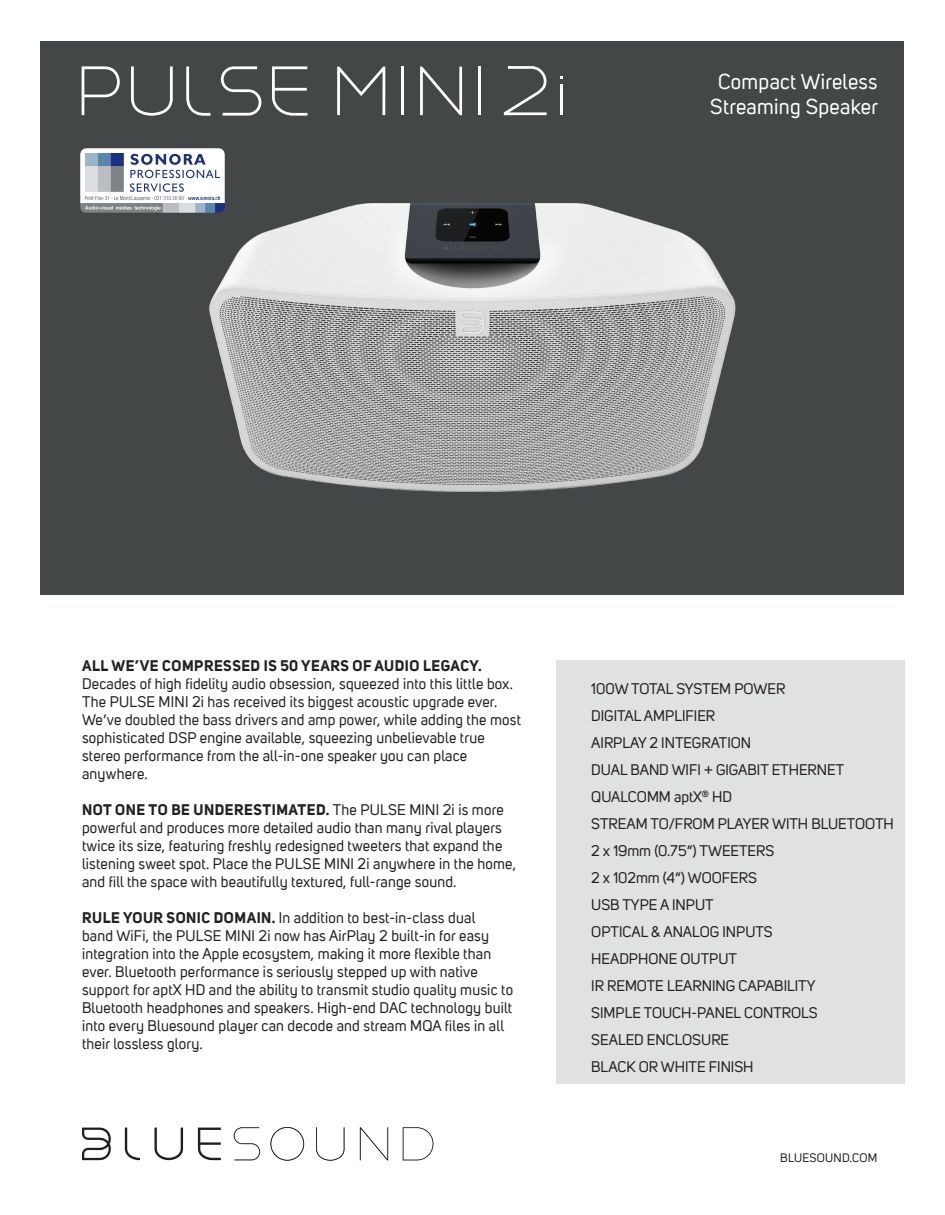
<style>
.page{position:relative;width:945px;height:1215px;background:#fff}
.page>*{position:absolute;margin:0;border:0;box-sizing:border-box;transform-origin:0 0}
.t1{font:21px/25.2px "Uni Sans";letter-spacing:.015em;color:#fff;text-align:center}
.t2{font:15px/18px "Uni Sans";letter-spacing:.015em;color:#231f20}
.t3{font:12px "Uni Sans";letter-spacing:.02em;color:#231f20}
.s1{font-weight:700}
</style>
<div class="page">
<div style="left:556px;top:660px;width:348px;height:423px;background:#e0e1e1"></div>
<div style="left:40px;top:41px;width:864px;height:554px;background:#444747"></div>
<svg style="left:154px;top:1128px;width:29px;height:32px"></svg>
<svg style="left:125px;top:1128px;width:15px;height:32px"></svg>
<svg style="left:82px;top:1128px;width:29px;height:32px"></svg>
<svg style="left:316px;top:1127px;width:29px;height:34px"></svg>
<svg style="left:270px;top:1127px;width:34px;height:34px"></svg>
<svg style="left:403px;top:1127px;width:30px;height:33px"></svg>
<svg style="left:234px;top:1127px;width:26px;height:33px"></svg>
<svg style="left:198px;top:1128px;width:23px;height:32px"></svg>
<svg style="left:360px;top:1127px;width:28px;height:33px"></svg>
<img style="left:209px;top:182px;width:527px;height:310px">
<hr style="left:560px;top:85px;width:3px;height:30px;background:#fff">
<svg style="left:504px;top:66px;width:43px;height:49px"></svg>
<hr style="left:478px;top:67px;width:3px;height:48px;background:#fff">
<svg style="left:337px;top:67px;width:48px;height:48px"></svg>
<hr style="left:401px;top:67px;width:3px;height:48px;background:#fff">
<svg style="left:420px;top:67px;width:42px;height:48px"></svg>
<svg style="left:186px;top:66px;width:24px;height:50px"></svg>
<svg style="left:82px;top:66px;width:38px;height:49px"></svg>
<svg style="left:272px;top:66px;width:35px;height:50px"></svg>
<svg style="left:131px;top:66px;width:42px;height:50px"></svg>
<svg style="left:221px;top:66px;width:40px;height:50px"></svg>
<img style="left:80px;top:149px;width:144px;height:64px">
<p class="t1" style="left:710px;top:69px;width:169px">Compact Wireless<br>Streaming Speaker</p>
<p class="t2" style="left:82px;top:657px;width:441px"><span class="s1">ALL WE’VE COMPRESSED IS 50 YEARS OF AUDIO LEGACY.<br></span>Decades of high fidelity audio obsession, squeezed into this little box.<br>The PULSE MINI 2i has received its biggest acoustic upgrade ever.<br>We’ve doubled the bass drivers and amp power, while adding the most</p>
<p class="t2" style="left:82px;top:729px;width:404px">sophisticated DSP engine available, squeezing unbelievable true stereo performance from the all-in-one speaker you can place anywhere.</p>
<p class="t2" style="left:82px;top:801px;width:436px"><span class="s1">NOT ONE TO BE UNDERESTIMATED.</span> The PULSE MINI 2i is more powerful and produces more detailed audio than many rival players twice its size, featuring freshly redesigned tweeters that expand the listening sweet spot. Place the PULSE MINI 2i anywhere in the home, and fill the space with beautifully textured, full-range sound.</p>
<p class="t2" style="left:82px;top:909px;width:433px"><span class="s1">RULE YOUR SONIC DOMAIN.</span> In addition to best-in-class dual<br>band WiFi, the PULSE MINI 2i now has AirPlay 2 built-in for easy integration into the Apple ecosystem, making it more flexible than ever. Bluetooth performance is seriously stepped up with native support for aptX HD and the ability to transmit studio quality music to Bluetooth headphones and speakers. High-end DAC technology built into every Bluesound player can decode and stream MQA files in all their lossless glory.</p>
<p class="t2" style="left:591px;top:680px;width:196px">100W TOTAL SYSTEM POWER</p>
<p class="t2" style="left:591px;top:707px;width:125px">DIGITAL AMPLIFIER</p>
<p class="t2" style="left:591px;top:734px;width:161px">AIRPLAY 2 INTEGRATION</p>
<p class="t2" style="left:591px;top:761px;width:254px">DUAL BAND WIFI + GIGABIT ETHERNET</p>
<p class="t2" style="left:591px;top:788px;width:142px">QUALCOMM aptX<sup>®</sup> HD</p>
<p class="t2" style="left:591px;top:815px;width:304px">STREAM TO/FROM PLAYER WITH BLUETOOTH</p>
<p class="t2" style="left:591px;top:842px;width:185px">2 x 19mm (0.75”) TWEETERS</p>
<p class="t2" style="left:591px;top:869px;width:167px">2 x 102mm (4”) WOOFERS</p>
<p class="t2" style="left:591px;top:896px;width:124px">USB TYPE A INPUT</p>
<p class="t2" style="left:591px;top:923px;width:183px">OPTICAL &amp; ANALOG INPUTS</p>
<p class="t2" style="left:591px;top:950px;width:147px">HEADPHONE OUTPUT</p>
<p class="t2" style="left:591px;top:977px;width:226px">IR REMOTE LEARNING CAPABILITY</p>
<p class="t2" style="left:591px;top:1004px;width:228px">SIMPLE TOUCH-PANEL CONTROLS</p>
<p class="t2" style="left:591px;top:1031px;width:139px">SEALED ENCLOSURE</p>
<p class="t2" style="left:591px;top:1058px;width:164px">BLACK OR WHITE FINISH</p>
<p class="t3" style="left:780px;top:1151px;width:99px">BLUESOUND.COM</p>
</div>
